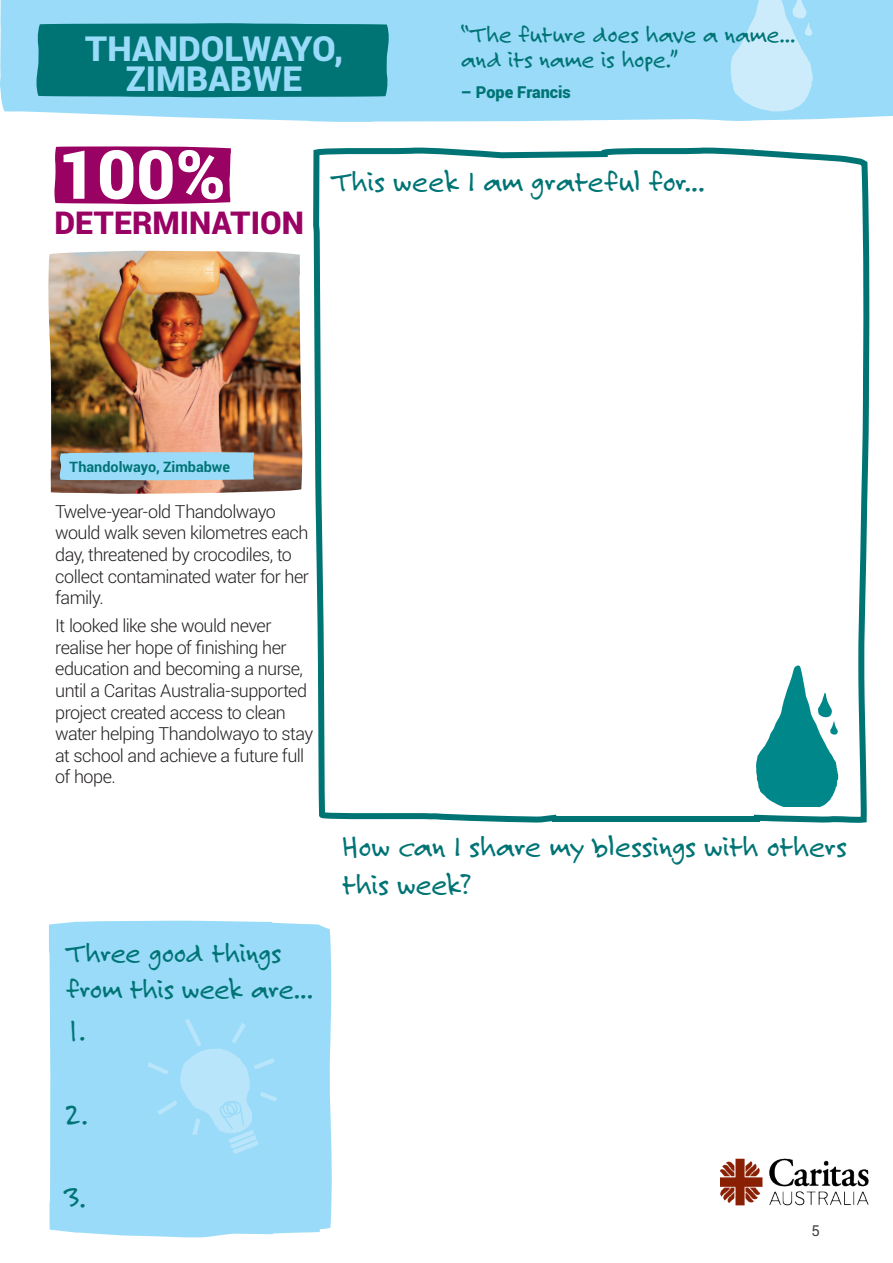
<style>
.page{position:relative;width:893px;height:1263px;background:#fff}
.page>*{position:absolute;margin:0;border:0;box-sizing:border-box;transform-origin:0 0}
.t1{font:900 34.5px/30px "Roboto";color:#99dbf8;text-align:center}
.Breakout_headline{font:31.5px/37.8px "Felt Tip Roman";letter-spacing:-.005em;color:#007475}
.body_copy{font:31.5px "Felt Tip Roman";color:#007475}
.t2{font:900 31.5px "Roboto";color:#990163}
.Breakout_headline-2{font:30px/35.7px "Felt Tip Roman";letter-spacing:-.01em;color:#007475}
.t3{font:25.5px/25.5px "Felt Tip Roman";letter-spacing:-.005em;color:#007475}
.body_copy-2{font:300 18px/21.6px "Roboto";letter-spacing:-.03em;color:#231f20}
.t4{font:900 16.5px "Roboto";color:#007475}
.Body_Copy{font:15px "Roboto";color:#3e3e3f}
.t5{font:700 14.4px "Roboto";color:#007475}
</style>
<div class="page">
<div style="left:0;top:0;width:893px;height:122px;background:#99dbf8"></div>
<div style="left:49px;top:920px;width:283px;height:317px;background:#99dbf8"></div>
<svg style="left:313px;top:147px;width:557px;height:676px"></svg>
<img style="left:48px;top:251px;width:254px;height:243px">
<svg style="left:730px;top:0;width:83px;height:111px;background:#bde7fa"></svg>
<svg style="left:756px;top:665px;width:82px;height:141px"></svg>
<div style="left:36px;top:23px;width:353px;height:74px;background:#007475"></div>
<div style="left:60px;top:452px;width:194px;height:28px;background:#99dbf8"></div>
<svg style="left:148px;top:1019px;width:129px;height:135px;background:#a2ddf8"></svg>
<svg style="left:54px;top:146px;width:177px;height:58px"></svg>
<img style="left:721px;top:1158px;width:148px;height:48px">
<p class="t1" style="left:85px;top:32px;width:260px">THANDOLWAYO,<br>ZIMBABWE</p>
<p class="t3" style="left:461px;top:21px;width:336px">“The future does have a name... and its name is hope.”</p>
<p class="t4" style="left:461px;top:80px;width:112px">– Pope Francis</p>
<p class="t2" style="left:54px;top:201px;width:251px">DETERMINATION</p>
<p class="body_copy" style="left:332px;top:161px;width:375px">This week I am grateful for...</p>
<p class="t5" style="left:69px;top:457px;width:162px">Thandolwayo, Zimbabwe</p>
<p class="body_copy-2" style="left:55px;top:500px;width:255px">Twelve-year-old Thandolwayo would walk seven kilometres each day, threatened by crocodiles, to collect contaminated water for her family.</p>
<p class="body_copy-2" style="left:55px;top:614px;width:259px">It looked like she would never realise her hope of finishing her education and becoming a nurse, until a Caritas Australia-supported project created access to clean water helping Thandolwayo to stay at school and achieve a future full of hope.</p>
<p class="Breakout_headline-2" style="left:66px;top:935px;width:249px">Three good things from this week are...</p>
<p class="Breakout_headline-2" style="left:66px;top:1013px;width:21px">1.</p>
<p class="Breakout_headline-2" style="left:66px;top:1096px;width:23px">2.</p>
<p class="Breakout_headline-2" style="left:66px;top:1180px;width:22px">3.</p>
<p class="Breakout_headline" style="left:342px;top:827px;width:506px">How can I share my blessings with others this week?</p>
<p class="Body_Copy" style="left:811px;top:1220px;width:10px">5</p>
</div>
